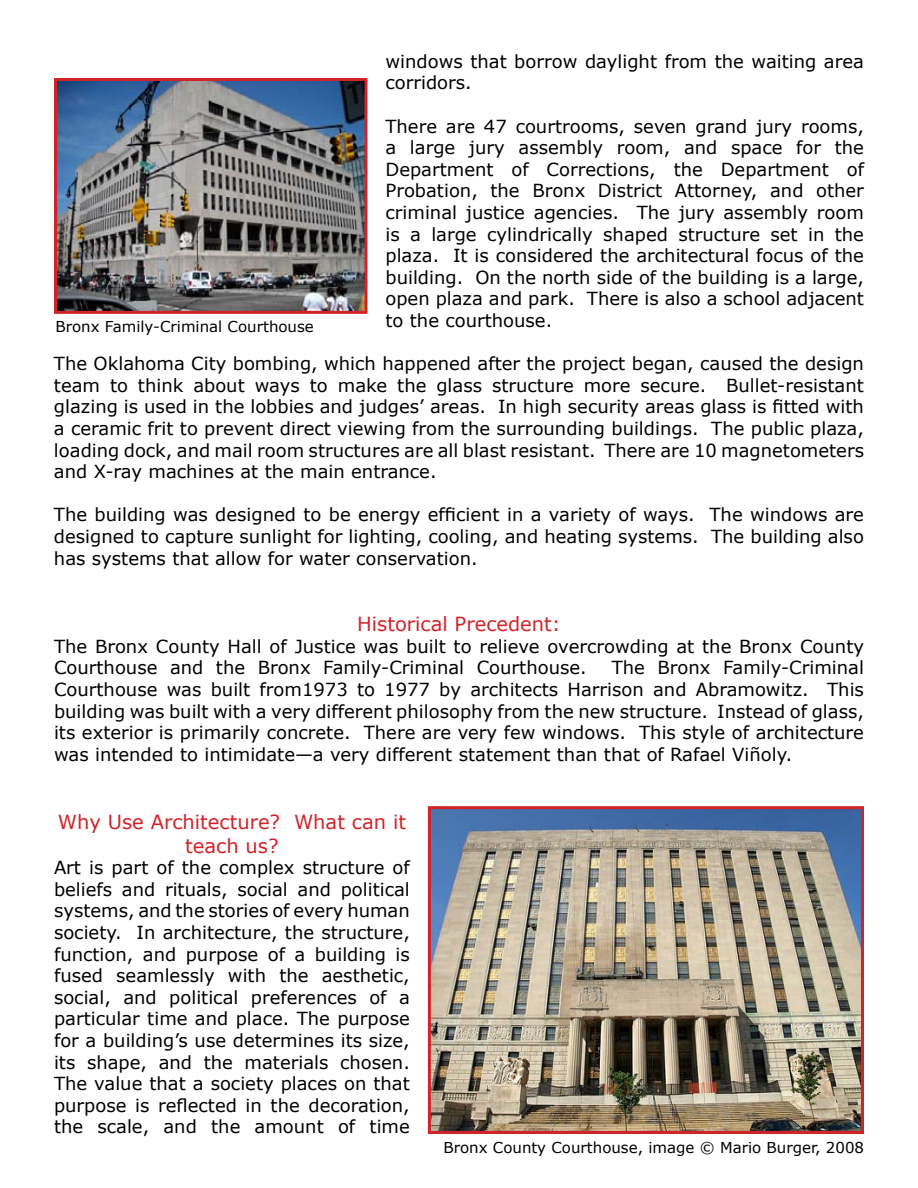
<style>
.page{position:relative;width:918px;height:1188px;background:#fff}
.page>*{position:absolute;margin:0;border:0;box-sizing:border-box;transform-origin:0 0}
.t1{font:19.5px/23.4px "Verdana";color:#d2232a;text-align:center}
.t2{font:18px/21.6px "Verdana";color:#000;text-align:justify}
.t3{font:15px "Verdana";color:#000}
</style>
<div class="page">
<img style="left:432px;top:810px;width:428px;height:320px">
<div style="left:428px;top:806px;width:436px;height:328px;border:3px solid #d2232a"></div>
<img style="left:58px;top:82px;width:306px;height:228px">
<div style="left:54px;top:78px;width:314px;height:236px;border:3px solid #d2232a"></div>
<p class="t2" style="left:386px;top:50px;width:480px">windows that borrow daylight from the waiting area corridors.</p>
<p class="t2" style="left:386px;top:115px;width:480px">There are 47 courtrooms, seven grand jury rooms, a large jury assembly room, and space for the Department of Corrections, the Department of Probation, the Bronx District Attorney, and other criminal justice agencies. The jury assembly room is a large cylindrically shaped structure set in the plaza. It is considered the architectural focus of the building. On the north side of the building is a large, open plaza and park. There is also a school adjacent to the courthouse.</p>
<p class="t2" style="left:54px;top:352px;width:812px">The Oklahoma City bombing, which happened after the project began, caused the design team to think about ways to make the glass structure more secure. Bullet-resistant glazing is used in the lobbies and judges’ areas. In high security areas glass is fitted with a ceramic frit to prevent direct viewing from the surrounding buildings. The public plaza, loading dock, and mail room structures are all blast resistant. There are 10 magnetometers and X-ray machines at the main entrance.</p>
<p class="t2" style="left:54px;top:503px;width:812px">The building was designed to be energy efficient in a variety of ways. The windows are designed to capture sunlight for lighting, cooling, and heating systems. The building also has systems that allow for water conservation.</p>
<p class="t3" style="left:55px;top:317px;width:260px">Bronx Family-Criminal Courthouse</p>
<p class="t1" style="left:357px;top:612px;width:205px">Historical Precedent:</p>
<p class="t2" style="left:54px;top:635px;width:812px">The Bronx County Hall of Justice was built to relieve overcrowding at the Bronx County<br>Courthouse and the Bronx Family-Criminal Courthouse.</p>
<p class="t2" style="left:54px;top:656px;width:812px;text-indent:558px">The Bronx Family-Criminal Courthouse was built from1973 to 1977 by architects Harrison and Abramowitz. This building was built with a very different philosophy from the new structure. Instead of glass, its exterior is primarily concrete. There are very few windows. This style of architecture was intended to intimidate—a very different statement than that of Rafael Viñoly.</p>
<p class="t1" style="left:58px;top:810px;width:350px">Why Use Architecture? What can it teach us?</p>
<p class="t2" style="left:54px;top:856px;width:357px">Art is part of the complex structure of beliefs and rituals, social and political systems, and the stories of every human society. In architecture, the structure, function, and purpose of a building is fused seamlessly with the aesthetic, social, and political preferences of a particular time and place. The purpose for a building’s use determines its size, its shape, and the materials chosen.<br>The value that a society places on that purpose is reflected in the decoration, the scale, and the amount of time</p>
<p class="t3" style="left:444px;top:1138px;width:422px">Bronx County Courthouse, image © Mario Burger, 2008</p>
</div>
